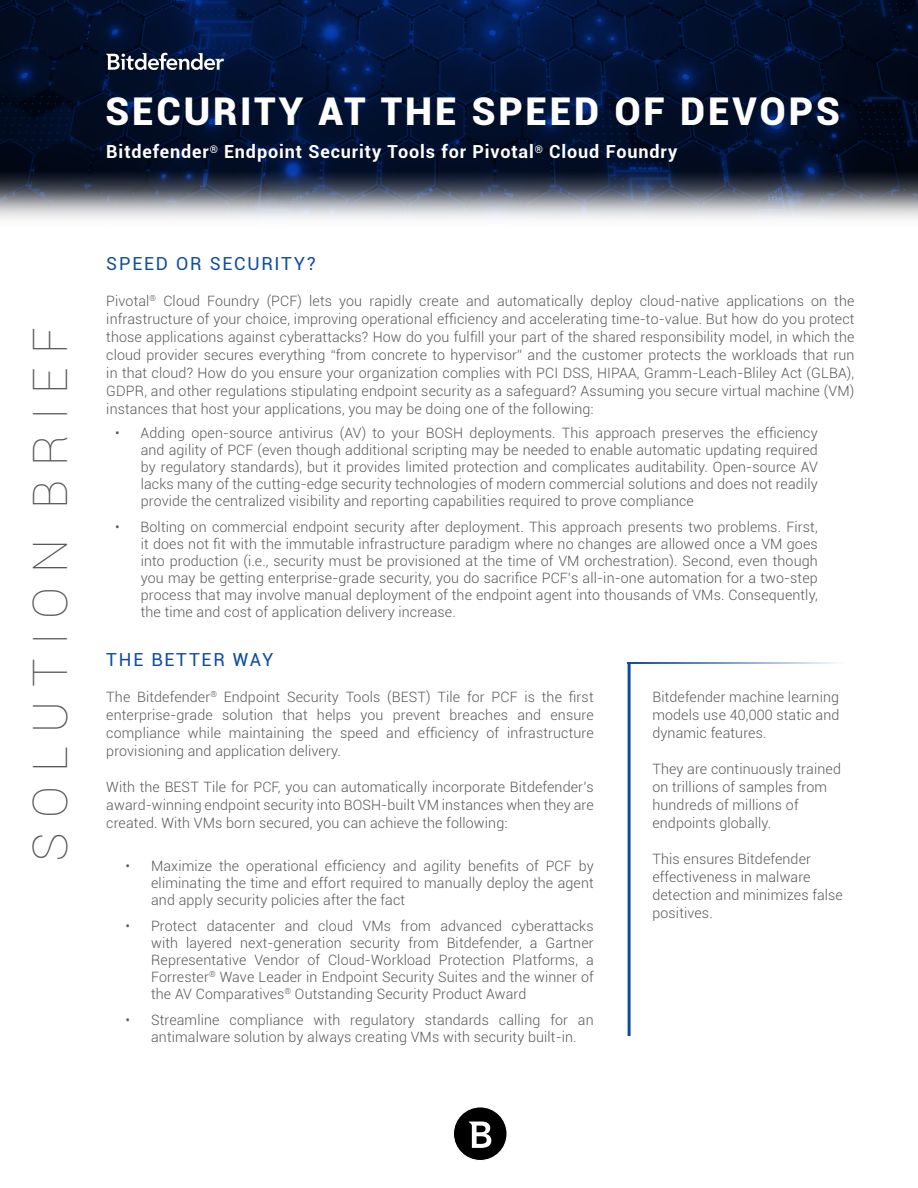
<style>
.page{position:relative;width:918px;height:1188px;background:#fff}
.page>*{position:absolute;margin:0;border:0;box-sizing:border-box;transform-origin:0 0}
.t1{font:100 48px "Roboto";letter-spacing:.29em;color:#57585a}
.CoverTitle{font:900 38.25px "Roboto";letter-spacing:.075em;color:#fff}
.Cover2ndTitle{font:700 18px "Roboto";letter-spacing:.05em;color:#fff}
.Copy-01{font:18px "Roboto";letter-spacing:.1em;color:#0d4da1}
.Copy-01-2{font:300 14.25px/18px "Roboto";letter-spacing:.01em;color:#57585a;text-align:justify}
</style>
<div class="page">
<img style="left:0;top:0;width:918px;height:219px">
<div style="left:453px;top:1107px;width:54px;height:54px;background:#000;border-radius:50%"></div>
<div style="left:453px;top:1106px;width:55px;height:55px;border:1px solid #fff;border-radius:50%"></div>
<svg style="left:469px;top:1122px;width:22px;height:26px"></svg>
<svg style="left:106px;top:52px;width:120px;height:18px"></svg>
<hr style="left:628px;top:663px;width:3px;height:373px;background:#0d4da1">
<hr style="left:628px;top:662px;width:216px;height:2px;background:#0d4da1">
<h1 class="t1" style="left:17px;top:861px;width:535px;rotate:-90deg">SOLUTION BRIEF</h1>
<p class="CoverTitle" style="left:106px;top:85px;width:736px">SECURITY AT THE SPEED OF DEVOPS</p>
<p class="Cover2ndTitle" style="left:106px;top:139px;width:572px">Bitdefender<sup>®</sup> Endpoint Security Tools for Pivotal<sup>®</sup> Cloud Foundry</p>
<p class="Copy-01" style="left:106px;top:251px;width:211px">SPEED OR SECURITY?</p>
<p class="Copy-01-2" style="left:106px;top:291px;width:750px">Pivotal<sup>®</sup> Cloud Foundry (PCF) lets you rapidly create and automatically deploy cloud-native applications on the infrastructure of your choice, improving operational efficiency and accelerating time-to-value. But how do you protect those applications against cyberattacks? How do you fulfill your part of the shared responsibility model, in which the cloud provider secures everything “from concrete to hypervisor” and the customer protects the workloads that run in that cloud? How do you ensure your organization complies with PCI DSS, HIPAA, Gramm-Leach-Bliley Act (GLBA), GDPR, and other regulations stipulating endpoint security as a safeguard? Assuming you secure virtual machine (VM) instances that host your applications, you may be doing one of the following:</p>
<p class="Copy-01-2" style="left:141px;top:424px;width:679px;line-height:17.1px;text-indent:-26px">• Adding open-source antivirus (AV) to your BOSH deployments. This approach preserves the efficiency and agility of PCF (even though additional scripting may be needed to enable automatic updating required by regulatory standards), but it provides limited protection and complicates auditability. Open-source AV lacks many of the cutting-edge security technologies of modern commercial solutions and does not readily provide the centralized visibility and reporting capabilities required to prove compliance</p>
<p class="Copy-01-2" style="left:141px;top:518px;width:679px;line-height:17.1px;text-indent:-26px">• Bolting on commercial endpoint security after deployment. This approach presents two problems. First, it does not fit with the immutable infrastructure paradigm where no changes are allowed once a VM goes into production (i.e., security must be provisioned at the time of VM orchestration). Second, even though you may be getting enterprise-grade security, you do sacrifice PCF’s all-in-one automation for a two-step process that may involve manual deployment of the endpoint agent into thousands of VMs. Consequently, the time and cost of application delivery increase.</p>
<p class="Copy-01" style="left:106px;top:647px;width:169px">THE BETTER WAY</p>
<p class="Copy-01-2" style="left:106px;top:687px;width:489px">The Bitdefender<sup>®</sup> Endpoint Security Tools (BEST) Tile for PCF is the first enterprise-grade solution that helps you prevent breaches and ensure compliance while maintaining the speed and efficiency of infrastructure provisioning and application delivery.</p>
<p class="Copy-01-2" style="left:106px;top:777px;width:489px">With the BEST Tile for PCF, you can automatically incorporate Bitdefender’s award-winning endpoint security into BOSH-built VM instances when they are created. With VMs born secured, you can achieve the following:</p>
<p class="Copy-01-2" style="left:652px;top:687px;width:188px">Bitdefender machine learning models use 40,000 static and dynamic features.</p>
<p class="Copy-01-2" style="left:652px;top:759px;width:190px;text-align:left">They are continuously trained on trillions of samples from hundreds of millions of endpoints globally.</p>
<p class="Copy-01-2" style="left:652px;top:849px;width:192px;text-align:left">This ensures Bitdefender effectiveness in malware detection and minimizes false positives.</p>
<p class="Copy-01-2" style="left:151px;top:857px;width:444px;line-height:17.1px;text-indent:-26px">• Maximize the operational efficiency and agility benefits of PCF by eliminating the time and effort required to manually deploy the agent and apply security policies after the fact</p>
<p class="Copy-01-2" style="left:151px;top:916px;width:444px;line-height:17.1px;text-indent:-26px">• Protect datacenter and cloud VMs from advanced cyberattacks with layered next-generation security from Bitdefender, a Gartner Representative Vendor of Cloud-Workload Protection Platforms, a Forrester<sup>®</sup> Wave Leader in Endpoint Security Suites and the winner of the AV Comparatives<sup>®</sup> Outstanding Security Product Award</p>
<p class="Copy-01-2" style="left:126px;top:1010px;width:470px;line-height:17.1px;text-align:center">• Streamline compliance with regulatory standards calling for an antimalware solution by always creating VMs with security built-in.</p>
</div>
